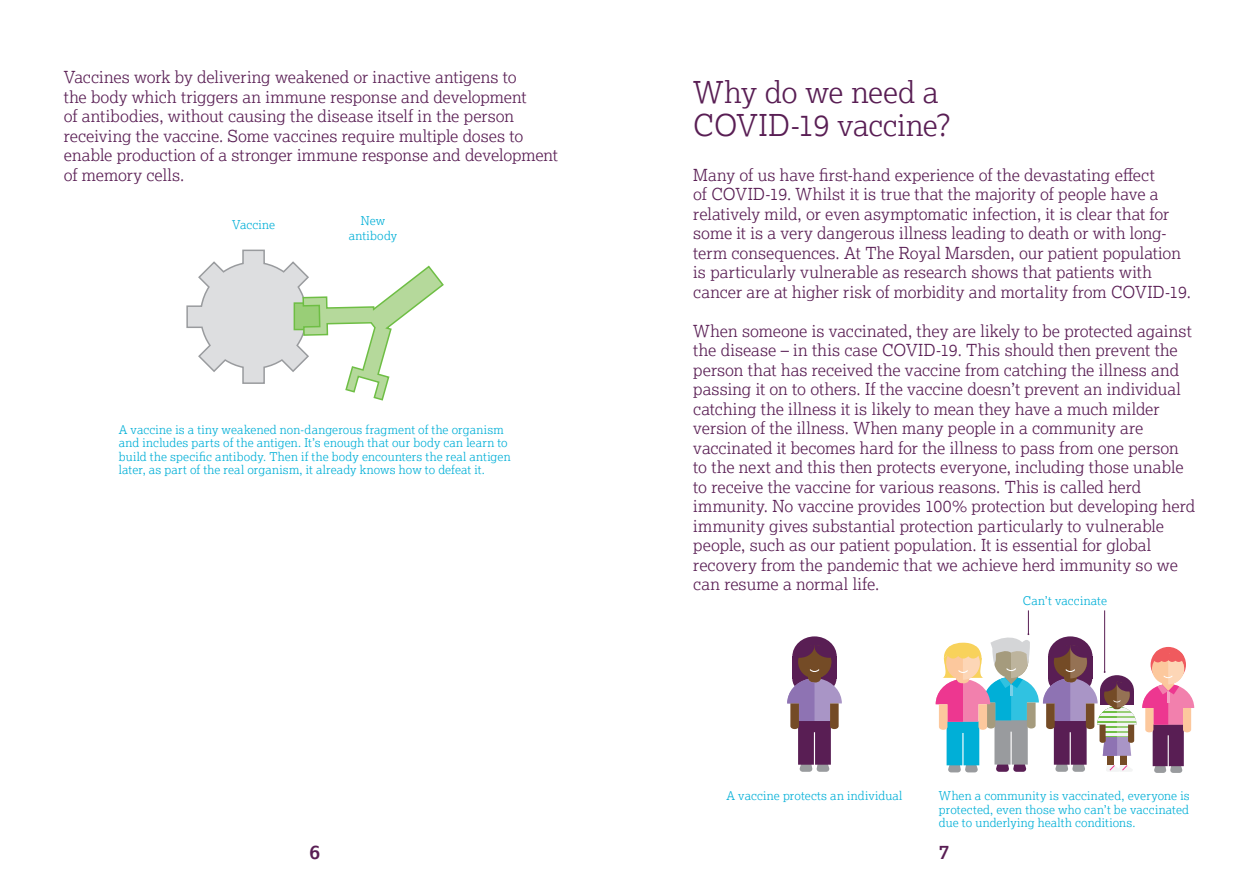
<style>
.page{position:relative;width:1259px;height:893px;background:#fff}
.page>*{position:absolute;margin:0;border:0;box-sizing:border-box;transform-origin:0 0}
.t1{font:300 30px/33px "Lexia";letter-spacing:-.01em;color:#591e54}
.t2{font:700 19.5px "Lexia";color:#591e54}
.t3{font:300 16.5px/19.5px "Lexia";color:#591e54}
.t4{font:300 12px/13.5px "Lexia";letter-spacing:.015em;color:#00afd7;text-align:justify}
</style>
<div class="page">
<div style="left:792px;top:636px;width:44px;height:41px;background:#591e54;border-radius:50%"></div>
<svg style="left:787px;top:645px;width:55px;height:127px"></svg>
<div style="left:1150px;top:647px;width:36px;height:35px;background:#f05a5e;border-radius:50%"></div>
<svg style="left:1142px;top:650px;width:52px;height:123px"></svg>
<svg style="left:935px;top:610px;width:201px;height:162px"></svg>
<svg style="left:186px;top:249px;width:258px;height:152px"></svg>
<p class="t3" style="left:64px;top:67px;width:496px">Vaccines work by delivering weakened or inactive antigens to<br>the body which triggers an immune response and development<br>of antibodies, without causing the disease itself in the person receiving the vaccine. Some vaccines require multiple doses to enable production of a stronger immune response and development of memory cells.</p>
<p class="t4" style="left:232px;top:217px;width:45px">Vaccine</p>
<p class="t4" style="left:349px;top:213px;width:50px;line-height:15px;text-align:center">New antibody</p>
<p class="t4" style="left:119px;top:422px;width:393px;text-align:left">A vaccine is a tiny weakened non-dangerous fragment of the organism and includes parts of the antigen. It’s enough that our body can learn to build the specific antibody. Then if the body encounters the real antigen later, as part of the real organism, it already knows how to defeat it.</p>
<p class="t1" style="left:693px;top:75px;width:259px">Why do we need a<br>COVID-19 vaccine?</p>
<p class="t3" style="left:693px;top:165px;width:499px">Many of us have first-hand experience of the devastating effect<br>of COVID-19. Whilst it is true that the majority of people have a relatively mild, or even asymptomatic infection, it is clear that for some it is a very dangerous illness leading to death or with long&shy;term consequences. At The Royal Marsden, our patient population is particularly vulnerable as research shows that patients with cancer are at higher risk of morbidity and mortality from COVID-19.</p>
<p class="t3" style="left:693px;top:321px;width:503px">When someone is vaccinated, they are likely to be protected against the disease – in this case COVID-19. This should then prevent the person that has received the vaccine from catching the illness and passing it on to others. If the vaccine doesn’t prevent an individual catching the illness it is likely to mean they have a much milder version of the illness. When many people in a community are vaccinated it becomes hard for the illness to pass from one person to the next and this then protects everyone, including those unable to receive the vaccine for various reasons. This is called herd immunity. No vaccine provides 100% protection but developing herd immunity gives substantial protection particularly to vulnerable people, such as our patient population. It is essential for global recovery from the pandemic that we achieve herd immunity so we can resume a normal life.</p>
<p class="t4" style="left:1023px;top:594px;width:86px">Can’t vaccinate</p>
<p class="t4" style="left:726px;top:789px;width:177px">A vaccine protects an individual</p>
<p class="t4" style="left:939px;top:789px;width:252px">When a community is vaccinated, everyone is protected, even those who can’t be vaccinated due to underlying health conditions.</p>
<p class="t2" style="left:309px;top:839px;width:12px">6</p>
<p class="t2" style="left:939px;top:839px;width:12px">7</p>
</div>
